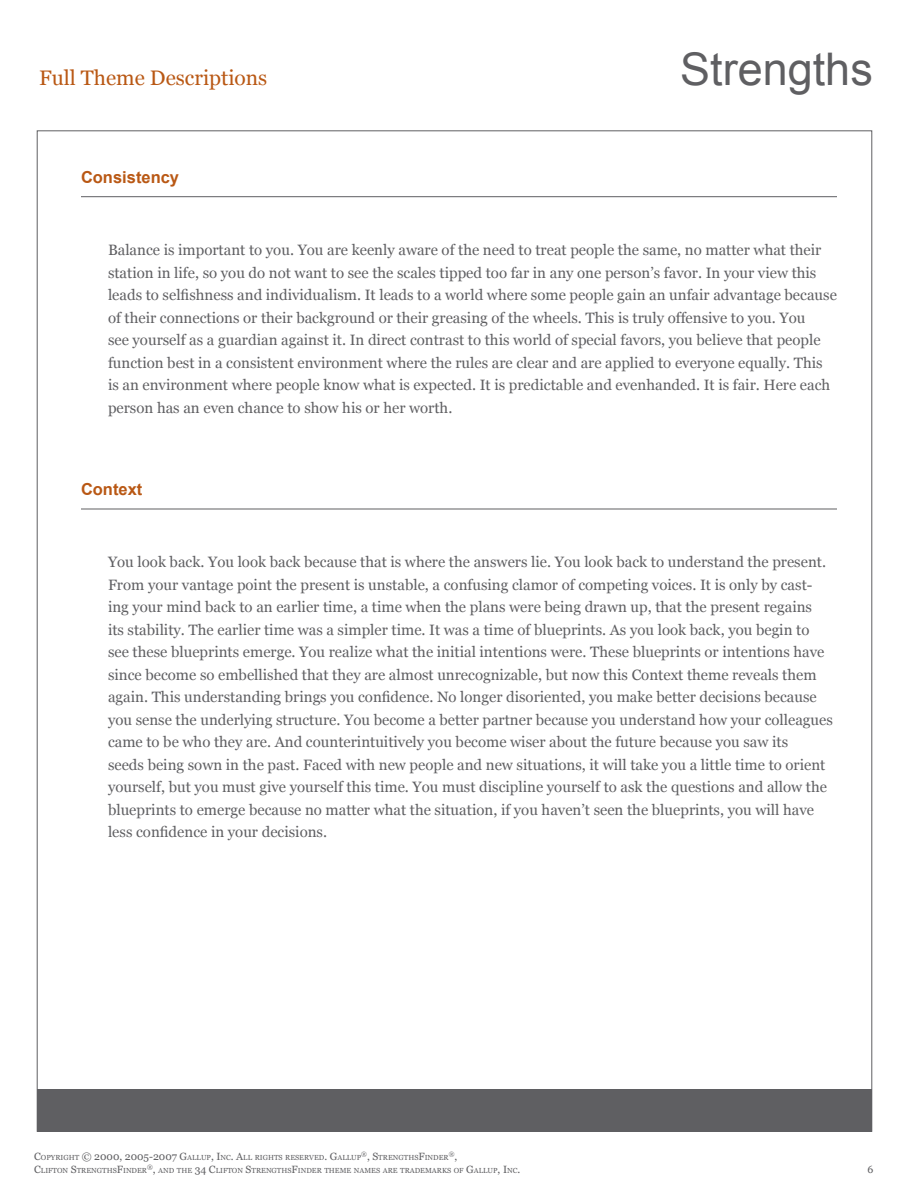
<style>
.page{position:relative;width:918px;height:1188px;background:#fff}
.page>*{position:absolute;margin:0;border:0;box-sizing:border-box;transform-origin:0 0}
.t1{font:45px "Arial";color:#5f5f62}
.t2{font:21px "Georgia";color:#b95814}
.Theme_Name{font:700 16.5px "Arial";color:#b95814}
.Description{font:15px/22.5px "Georgia";color:#5f5f62}
.t3{font:10.5px "Georgia";color:#5f5f62}
.t4{font:7.35px "Georgia";color:#5f5f62}
.t5{font:6.15px "Georgia";color:#5f5f62}
.s1{font-size:10.5px}
</style>
<div class="page">
<div style="left:37px;top:1089px;width:835px;height:43px;background:#5f5f62"></div>
<hr style="left:81px;top:196px;width:756px;height:1px;background:#5f5f62">
<hr style="left:81px;top:509px;width:756px;height:1px;background:#5f5f62">
<h2 class="t2" style="left:39px;top:66px;width:230px">Full Theme Descriptions</h2>
<p class="Theme_Name" style="left:81px;top:166px;width:100px">Consistency</p>
<h1 class="t1" style="left:680px;top:40px;width:194px">Strengths</h1>
<p class="Description" style="left:108px;top:239px;width:730px">Balance is important to you. You are keenly aware of the need to treat people the same, no matter what their station in life, so you do not want to see the scales tipped too far in any one person’s favor. In your view this leads to selfishness and individualism. It leads to a world where some people gain an unfair advantage because of their connections or their background or their greasing of the wheels. This is truly offensive to you. You<br>see yourself as a guardian against it. In direct contrast to this world of special favors, you believe that people function best in a consistent environment where the rules are clear and are applied to everyone equally. This is an environment where people know what is expected. It is predictable and evenhanded. It is fair. Here each person has an even chance to show his or her worth.</p>
<p class="Theme_Name" style="left:81px;top:479px;width:63px">Context</p>
<p class="Description" style="left:108px;top:551px;width:726px">You look back. You look back because that is where the answers lie. You look back to understand the present.<br>From your vantage point the present is unstable, a confusing clamor of competing voices. It is only by cast&shy;ing your mind back to an earlier time, a time when the plans were being drawn up, that the present regains<br>its stability. The earlier time was a simpler time. It was a time of blueprints. As you look back, you begin to see these blueprints emerge. You realize what the initial intentions were. These blueprints or intentions have since become so embellished that they are almost unrecognizable, but now this Context theme reveals them again. This understanding brings you confidence. No longer disoriented, you make better decisions because you sense the underlying structure. You become a better partner because you understand how your colleagues came to be who they are. And counterintuitively you become wiser about the future because you saw its<br>seeds being sown in the past. Faced with new people and new situations, it will take you a little time to orient yourself, but you must give yourself this time. You must discipline yourself to ask the questions and allow the blueprints to emerge because no matter what the situation, if you haven’t seen the blueprints, you will have less confidence in your decisions.</p>
<p class="t4" style="left:34px;top:1153px;width:416px"><span class="s1">C</span>OPYRIGHT <span class="s1">© 2000, 2005-2007 G</span>ALLUP<span class="s1">, I</span>NC<span class="s1">. A</span>LL RIGHTS RESERVED<span class="s1">. G</span>ALLUP<sup>®</sup><span class="s1">, S</span>TRENGTHS<span class="s1">F</span>INDER</p>
<p class="t5" style="left:449px;top:1151px;width:10px">®<span class="s1">,</span></p>
<p class="t4" style="left:34px;top:1166px;width:488px"><span class="s1">C</span>LIFTON <span class="s1">S</span>TRENGTHS<span class="s1">F</span>INDER<sup>®</sup><span class="s1">,</span> AND THE <span class="s1">34 C</span>LIFTON <span class="s1">S</span>TRENGTHS<span class="s1">F</span>INDER THEME NAMES ARE TRADEMARKS OF <span class="s1">G</span>ALLUP<span class="s1">, I</span>NC<span class="s1">.</span></p>
<p class="t3" style="left:868px;top:1163px;width:7px">6</p>
</div>
